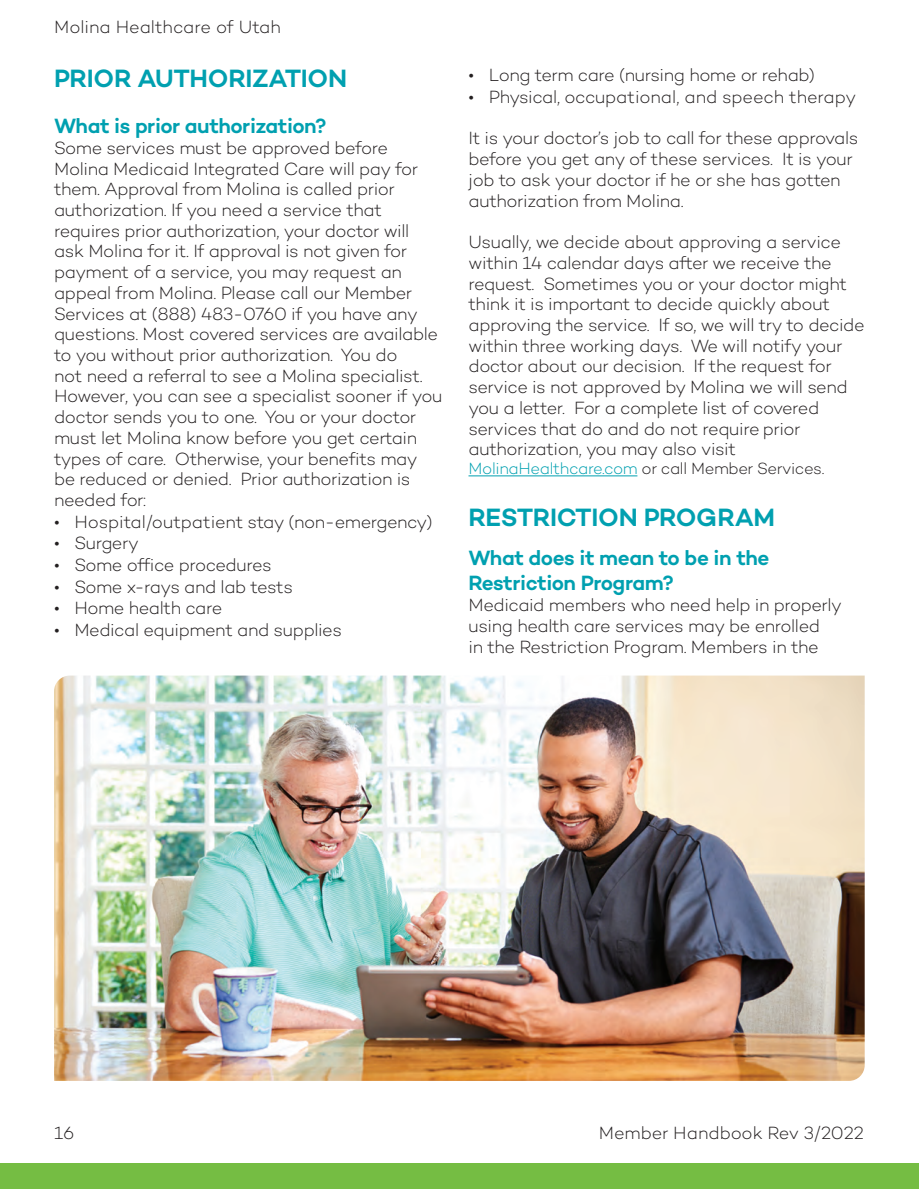
<style>
.page{position:relative;width:919px;height:1189px;background:#fff}
.page>*{position:absolute;margin:0;border:0;box-sizing:border-box;transform-origin:0 0}
.t1{font:600 25.5px "Campton";letter-spacing:-.02em;color:#00a0b0}
.t2{font:600 21px/25.2px "Campton";letter-spacing:-.02em;color:#00a0b0}
.t3{font:300 18px/20.7px "Campton";letter-spacing:-.025em;color:#231f20}
.t4{font:300 18px "Campton";color:#231f20}
.t5{font:300 16.5px "Campton";letter-spacing:-.025em;color:#231f20}
.s1{color:#00a0b0}
</style>
<div class="page">
<div style="left:0;top:1162px;width:918px;height:26px;background:#75bd43"></div>
<hr style="left:468px;top:475px;width:169px;height:1px;background:#00a0b0">
<img style="left:54px;top:675px;width:810px;height:405px">
<p class="t4" style="left:54px;top:16px;width:228px">Molina Healthcare of Utah</p>
<h2 class="t1" style="left:54px;top:62px;width:294px">PRIOR AUTHORIZATION</h2>
<h3 class="t2" style="left:54px;top:113px;width:274px">What is prior authorization?</h3>
<p class="t3" style="left:54px;top:137px;width:390px">Some services must be approved before Molina Medicaid Integrated Care will pay for them. Approval from Molina is called prior authorization. If you need a service that requires prior authorization, your doctor will ask Molina for it. If approval is not given for payment of a service, you may request an appeal from Molina. Please call our Member Services at (888) 483-0760 if you have any questions. Most covered services are available to you without prior authorization. You do<br>not need a referral to see a Molina specialist.<br>However, you can see a specialist sooner if you doctor sends you to one. You or your doctor must let Molina know before you get certain types of care. Otherwise, your benefits may be reduced or denied. Prior authorization is needed for:</p>
<p class="t3" style="left:54px;top:510px;width:380px">• Hospital/outpatient stay (non-emergency)</p>
<p class="t3" style="left:54px;top:532px;width:86px">• Surgery</p>
<p class="t3" style="left:54px;top:554px;width:219px">• Some office procedures</p>
<p class="t3" style="left:54px;top:575px;width:240px">• Some x-rays and lab tests</p>
<p class="t3" style="left:54px;top:597px;width:170px">• Home health care</p>
<p class="t3" style="left:54px;top:618px;width:289px">• Medical equipment and supplies</p>
<p class="t3" style="left:468px;top:65px;width:348px">• Long term care (nursing home or rehab)</p>
<p class="t3" style="left:468px;top:86px;width:389px">• Physical, occupational, and speech therapy</p>
<p class="t3" style="left:468px;top:128px;width:391px">It is your doctor’s job to call for these approvals before you get any of these services. It is your job to ask your doctor if he or she has gotten authorization from Molina.</p>
<p class="t3" style="left:468px;top:231px;width:397px">Usually, we decide about approving a service within 14 calendar days after we receive the request. Sometimes you or your doctor might think it is important to decide quickly about approving the service. If so, we will try to decide within three working days. We will notify your doctor about our decision. If the request for service is not approved by Molina we will send you a letter. For a complete list of covered services that do and do not require prior authorization, you may also visit</p>
<p class="t5" style="left:468px;top:458px;width:357px"><span class="s1">MolinaHealthcare.com</span> or call Member Services.</p>
<h2 class="t1" style="left:468px;top:500px;width:308px">RESTRICTION PROGRAM</h2>
<h3 class="t2" style="left:468px;top:545px;width:302px">What does it mean to be in the<br>Restriction Program?</h3>
<p class="t3" style="left:468px;top:594px;width:374px">Medicaid members who need help in properly using health care services may be enrolled<br>in the Restriction Program. Members in the</p>
<p class="t3" style="left:54px;top:1121px;width:22px">16</p>
<p class="t3" style="left:598px;top:1121px;width:266px">Member Handbook Rev 3/2022</p>
</div>
